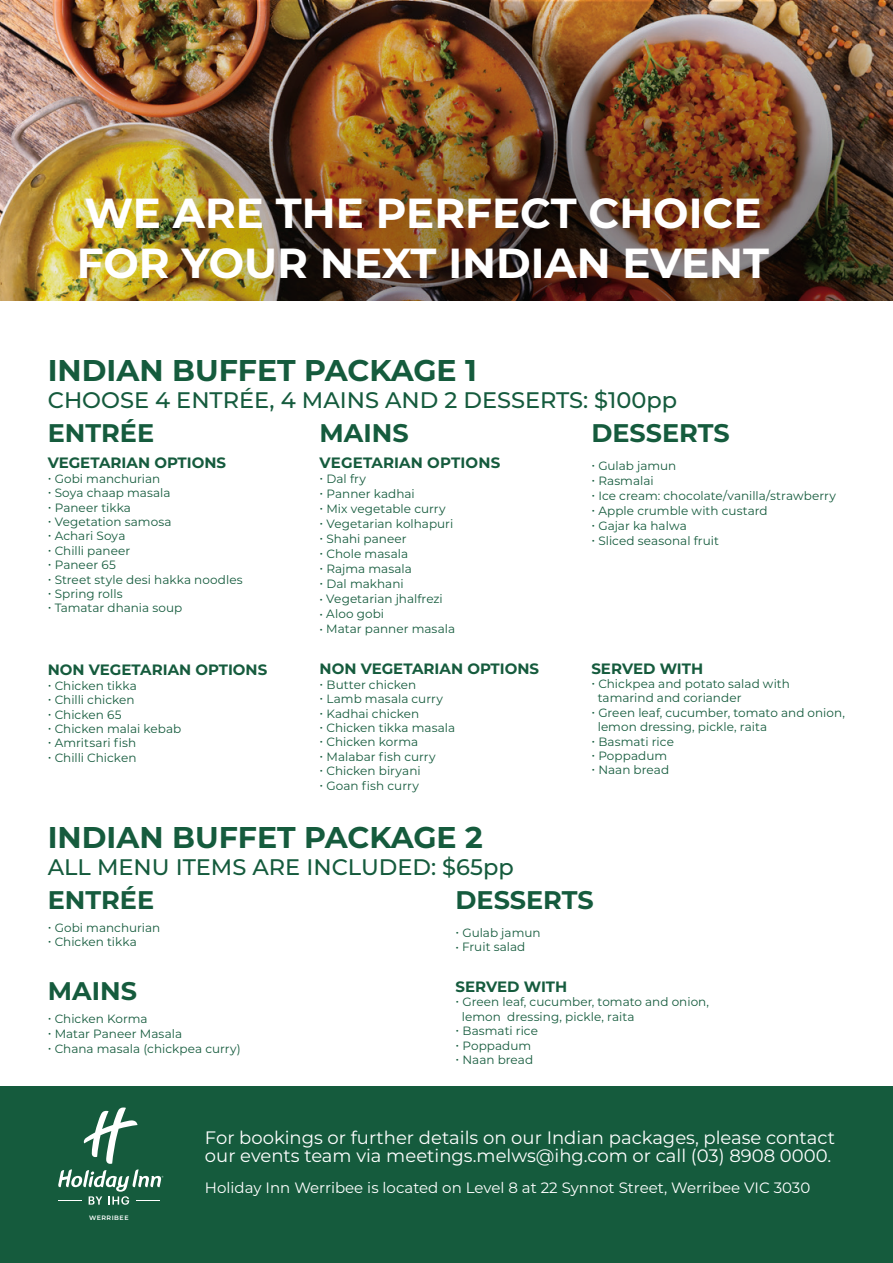
<style>
.page{position:relative;width:893px;height:1263px;background:#fff}
.page>*{position:absolute;margin:0;border:0;box-sizing:border-box;transform-origin:0 0}
.t1{font:700 42px/50.4px "Montserrat";color:#fff}
.t2{font:700 30px "Montserrat";color:#155b3d}
.t3{font:700 25.5px "Montserrat";color:#155b3d}
.t4{font:500 22.5px "Montserrat";color:#155b3d}
.t5{font:18px/18px "Montserrat";color:#fff}
.t6{font:700 15px "Montserrat";color:#155b3d}
.t7{font:15px "Montserrat";color:#fff}
.t8{font:12px/14.4px "Montserrat";color:#155b3d}
.t9{font:600 6.3px "Montserrat";letter-spacing:.08em;color:#fff}
</style>
<div class="page">
<div style="left:0;top:1087px;width:893px;height:176px;background:#155b3d"></div>
<svg style="left:58px;top:1107px;width:105px;height:98px"></svg>
<img style="left:0;top:0;width:893px;height:301px">
<h1 class="t1" style="left:77px;top:186px;width:694px">WE ARE THE PERFECT CHOICE<br>FOR YOUR NEXT INDIAN EVENT</h1>
<h2 class="t2" style="left:48px;top:349px;width:431px">INDIAN BUFFET PACKAGE 1</h2>
<h3 class="t4" style="left:48px;top:385px;width:631px">CHOOSE 4 ENTRÉE, 4 MAINS AND 2 DESSERTS: $100pp</h3>
<h3 class="t3" style="left:48px;top:414px;width:108px">ENTRÉE</h3>
<p class="t6" style="left:48px;top:452px;width:180px">VEGETARIAN OPTIONS</p>
<p class="t8" style="left:48px;top:471px;width:114px">• Gobi manchurian</p>
<p class="t8" style="left:48px;top:485px;width:124px">• Soya chaap masala</p>
<p class="t8" style="left:48px;top:500px;width:85px">• Paneer tikka</p>
<p class="t8" style="left:48px;top:514px;width:125px">• Vegetation samosa</p>
<p class="t8" style="left:48px;top:528px;width:79px">• Achari Soya</p>
<p class="t8" style="left:48px;top:543px;width:84px">• Chilli paneer</p>
<p class="t8" style="left:48px;top:557px;width:70px">• Paneer 65</p>
<p class="t8" style="left:48px;top:572px;width:196px">• Street style desi hakka noodles</p>
<p class="t8" style="left:48px;top:586px;width:76px">• Spring rolls</p>
<p class="t8" style="left:48px;top:600px;width:136px">• Tamatar dhania soup</p>
<p class="t6" style="left:48px;top:659px;width:221px">NON VEGETARIAN OPTIONS</p>
<p class="t8" style="left:48px;top:678px;width:91px">• Chicken tikka</p>
<p class="t8" style="left:48px;top:692px;width:88px">• Chilli chicken</p>
<p class="t8" style="left:48px;top:707px;width:75px">• Chicken 65</p>
<p class="t8" style="left:48px;top:721px;width:135px">• Chicken malai kebab</p>
<p class="t8" style="left:48px;top:735px;width:90px">• Amritsari fish</p>
<p class="t8" style="left:48px;top:750px;width:90px">• Chilli Chicken</p>
<h3 class="t3" style="left:320px;top:414px;width:91px">MAINS</h3>
<p class="t6" style="left:320px;top:452px;width:182px">VEGETARIAN OPTIONS</p>
<p class="t8" style="left:320px;top:471px;width:48px">• Dal fry</p>
<p class="t8" style="left:320px;top:486px;width:97px">• Panner kadhai</p>
<p class="t8" style="left:320px;top:501px;width:128px">• Mix vegetable curry</p>
<p class="t8" style="left:320px;top:516px;width:135px">• Vegetarian kolhapuri</p>
<p class="t8" style="left:320px;top:531px;width:89px">• Shahi paneer</p>
<p class="t8" style="left:320px;top:546px;width:90px">• Chole masala</p>
<p class="t8" style="left:320px;top:561px;width:94px">• Rajma masala</p>
<p class="t8" style="left:320px;top:576px;width:86px">• Dal makhani</p>
<p class="t8" style="left:320px;top:591px;width:125px">• Vegetarian jhalfrezi</p>
<p class="t8" style="left:320px;top:606px;width:66px">• Aloo gobi</p>
<p class="t8" style="left:320px;top:621px;width:137px">• Matar panner masala</p>
<p class="t6" style="left:320px;top:658px;width:221px">NON VEGETARIAN OPTIONS</p>
<p class="t8" style="left:320px;top:677px;width:98px">• Butter chicken</p>
<p class="t8" style="left:320px;top:691px;width:125px">• Lamb masala curry</p>
<p class="t8" style="left:320px;top:706px;width:101px">• Kadhai chicken</p>
<p class="t8" style="left:320px;top:720px;width:137px">• Chicken tikka masala</p>
<p class="t8" style="left:320px;top:734px;width:100px">• Chicken korma</p>
<p class="t8" style="left:320px;top:749px;width:118px">• Malabar fish curry</p>
<p class="t8" style="left:320px;top:763px;width:103px">• Chicken biryani</p>
<p class="t8" style="left:320px;top:778px;width:101px">• Goan fish curry</p>
<h2 class="t2" style="left:48px;top:815px;width:437px">INDIAN BUFFET PACKAGE 2</h2>
<h3 class="t4" style="left:48px;top:852px;width:467px">ALL MENU ITEMS ARE INCLUDED: $65pp</h3>
<h3 class="t3" style="left:591px;top:414px;width:140px">DESSERTS</h3>
<p class="t8" style="left:591px;top:458px;width:87px">• Gulab jamun</p>
<p class="t8" style="left:591px;top:473px;width:64px">• Rasmalai</p>
<p class="t8" style="left:591px;top:488px;width:246px">• Ice cream: chocolate/vanilla/strawberry</p>
<p class="t8" style="left:591px;top:503px;width:178px">• Apple crumble with custard</p>
<p class="t8" style="left:591px;top:518px;width:97px">• Gajar ka halwa</p>
<p class="t8" style="left:591px;top:533px;width:129px">• Sliced seasonal fruit</p>
<p class="t6" style="left:591px;top:657px;width:113px">SERVED WITH</p>
<p class="t8" style="left:598px;top:676px;width:194px;text-indent:-6px">• Chickpea and potato salad with tamarind and coriander</p>
<p class="t8" style="left:598px;top:705px;width:249px;text-indent:-6px">• Green leaf, cucumber, tomato and onion, lemon dressing, pickle, raita</p>
<p class="t8" style="left:591px;top:734px;width:84px">• Basmati rice</p>
<p class="t8" style="left:591px;top:748px;width:77px">• Poppadum</p>
<p class="t8" style="left:591px;top:762px;width:79px">• Naan bread</p>
<h3 class="t3" style="left:48px;top:881px;width:108px">ENTRÉE</h3>
<p class="t8" style="left:48px;top:920px;width:114px">• Gobi manchurian</p>
<p class="t8" style="left:48px;top:934px;width:91px">• Chicken tikka</p>
<h3 class="t3" style="left:48px;top:972px;width:91px">MAINS</h3>
<p class="t8" style="left:48px;top:1011px;width:101px">• Chicken Korma</p>
<p class="t8" style="left:48px;top:1026px;width:136px">• Matar Paneer Masala</p>
<p class="t8" style="left:48px;top:1041px;width:194px">• Chana masala (chickpea curry)</p>
<h3 class="t3" style="left:455px;top:881px;width:140px">DESSERTS</h3>
<p class="t8" style="left:455px;top:925px;width:87px">• Gulab jamun</p>
<p class="t8" style="left:455px;top:939px;width:71px">• Fruit salad</p>
<p class="t6" style="left:455px;top:976px;width:113px">SERVED WITH</p>
<p class="t8" style="left:462px;top:994px;width:249px;text-indent:-6px">• Green leaf, cucumber, tomato and onion, lemon dressing, pickle, raita</p>
<p class="t8" style="left:455px;top:1023px;width:84px">• Basmati rice</p>
<p class="t8" style="left:455px;top:1038px;width:77px">• Poppadum</p>
<p class="t8" style="left:455px;top:1052px;width:79px">• Naan bread</p>
<p class="t9" style="left:89px;top:1214px;width:41px">WERRIBEE</p>
<h3 class="t5" style="left:205px;top:1128px;width:632px">For bookings or further details on our Indian packages, please contact our events team via meetings.melws@ihg.com or call (03) 8908 0000.</h3>
<p class="t7" style="left:205px;top:1177px;width:607px">Holiday Inn Werribee is located on Level 8 at 22 Synnot Street, Werribee VIC 3030</p>
</div>
